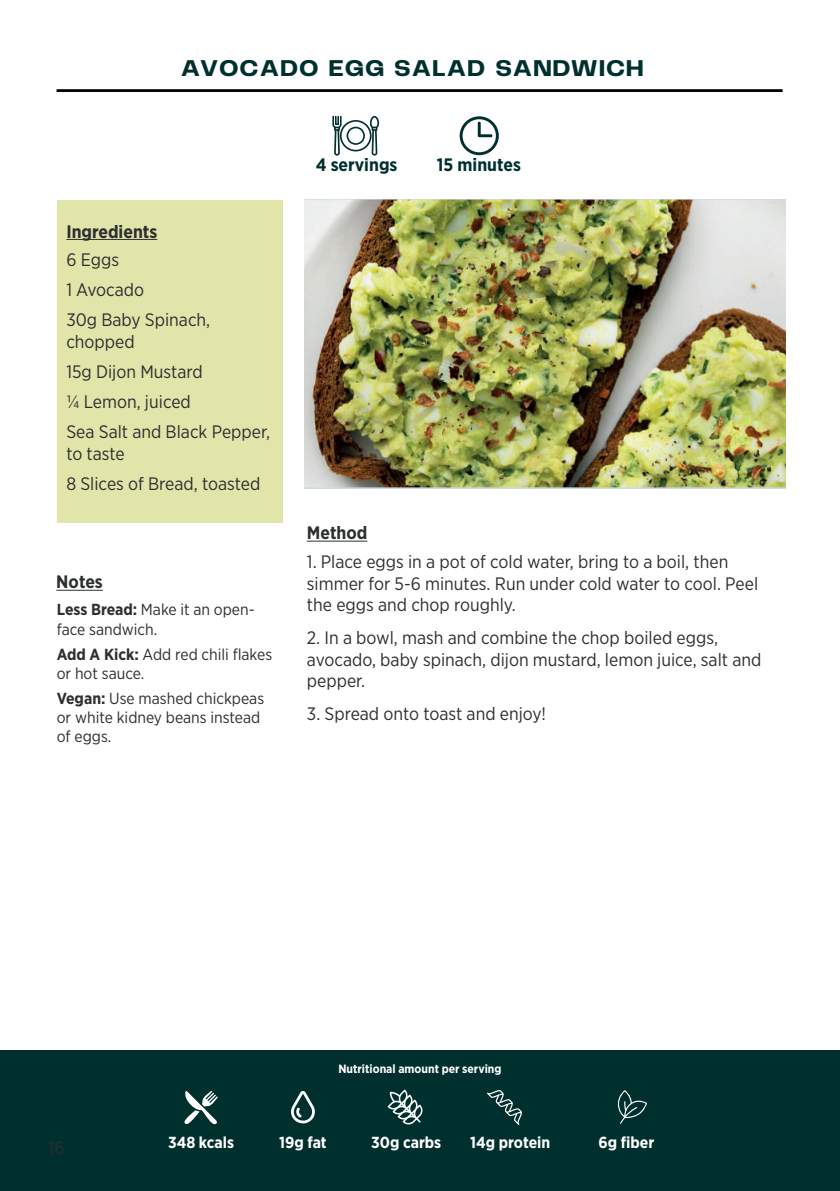
<style>
.page{position:relative;width:840px;height:1191px;background:#fff}
.page>*{position:absolute;margin:0;border:0;box-sizing:border-box;transform-origin:0 0}
.t1{font:800 24px "Bomstad Display";letter-spacing:.075em;color:#00302e}
.t2{font:18px/21.6px "Gotham Narrow";color:#2c2f30}
.t3{font:700 18px "Gotham Narrow";color:#2c2f30}
.t4{font:700 18px "Gotham Narrow";color:#00302e}
.t5{font:16px/19.2px "Gotham Narrow";color:#2c2f30}
.t6{font:700 16px "Gotham Narrow";color:#fff}
.t7{font:700 12px "Gotham Narrow";color:#fff}
.s1{font-weight:700}
</style>
<div class="page">
<div style="left:0;top:1050px;width:839px;height:141px;background:#00302e"></div>
<svg style="left:184px;top:1091px;width:33px;height:33px"></svg>
<svg style="left:291px;top:1091px;width:24px;height:32px"></svg>
<svg style="left:387px;top:1089px;width:36px;height:36px"></svg>
<svg style="left:487px;top:1090px;width:34px;height:35px"></svg>
<svg style="left:617px;top:1090px;width:29px;height:33px"></svg>
<hr style="left:57px;top:89px;width:725px;height:3px;background:#000001">
<div style="left:57px;top:200px;width:225px;height:322px;background:#e1e5aa"></div>
<img style="left:304px;top:199px;width:481px;height:289px">
<hr style="left:66px;top:239px;width:91px;height:1px;background:#2c2f30">
<hr style="left:56px;top:590px;width:47px;height:1px;background:#2c2f30">
<hr style="left:306px;top:540px;width:61px;height:1px;background:#2c2f30">
<svg style="left:332px;top:116px;width:47px;height:40px"></svg>
<svg style="left:459px;top:116px;width:39px;height:39px"></svg>
<h1 class="t1" style="left:181px;top:53px;width:463px">AVOCADO EGG SALAD SANDWICH</h1>
<p class="t3" style="left:66px;top:220px;width:92px">Ingredients</p>
<p class="t2" style="left:66px;top:244px;width:145px;line-height:30px">6 Eggs<br>1 Avocado<br>30g Baby Spinach,</p>
<p class="t2" style="left:66px;top:326px;width:205px;line-height:30.2px">chopped<br>15g Dijon Mustard<br>¼ Lemon, juiced<br>Sea Salt and Black Pepper,</p>
<p class="t2" style="left:66px;top:438px;width:195px;line-height:30px">to taste<br>8 Slices of Bread, toasted</p>
<p class="t3" style="left:56px;top:570px;width:48px">Notes</p>
<p class="t5" style="left:57px;top:600px;width:199px"><span class="s1">Less Bread:</span> Make it an open&shy;face sandwich.</p>
<p class="t5" style="left:57px;top:644px;width:217px"><span class="s1">Add A Kick:</span> Add red chili flakes or hot sauce.</p>
<p class="t5" style="left:57px;top:688px;width:209px"><span class="s1">Vegan:</span> Use mashed chickpeas or white kidney beans instead of eggs.</p>
<p class="t4" style="left:315px;top:153px;width:83px">4 servings</p>
<p class="t4" style="left:436px;top:153px;width:85px">15 minutes</p>
<p class="t3" style="left:306px;top:521px;width:62px">Method</p>
<p class="t2" style="left:307px;top:550px;width:452px">1. Place eggs in a pot of cold water, bring to a boil, then simmer for 5-6 minutes. Run under cold water to cool. Peel the eggs and chop roughly.</p>
<p class="t2" style="left:307px;top:626px;width:455px">2. In a bowl, mash and combine the chop boiled eggs, avocado, baby spinach, dijon mustard, lemon juice, salt and pepper.</p>
<p class="t2" style="left:307px;top:702px;width:240px">3. Spread onto toast and enjoy!</p>
<p class="t7" style="left:338px;top:1061px;width:164px">Nutritional amount per serving</p>
<p class="t2" style="left:49px;top:1136px;width:17px">16</p>
<p class="t6" style="left:168px;top:1132px;width:67px">348 kcals</p>
<p class="t6" style="left:279px;top:1132px;width:49px">19g fat</p>
<p class="t6" style="left:371px;top:1132px;width:72px">30g carbs</p>
<p class="t6" style="left:470px;top:1131px;width:81px">14g protein</p>
<p class="t6" style="left:598px;top:1132px;width:57px">6g fiber</p>
</div>
